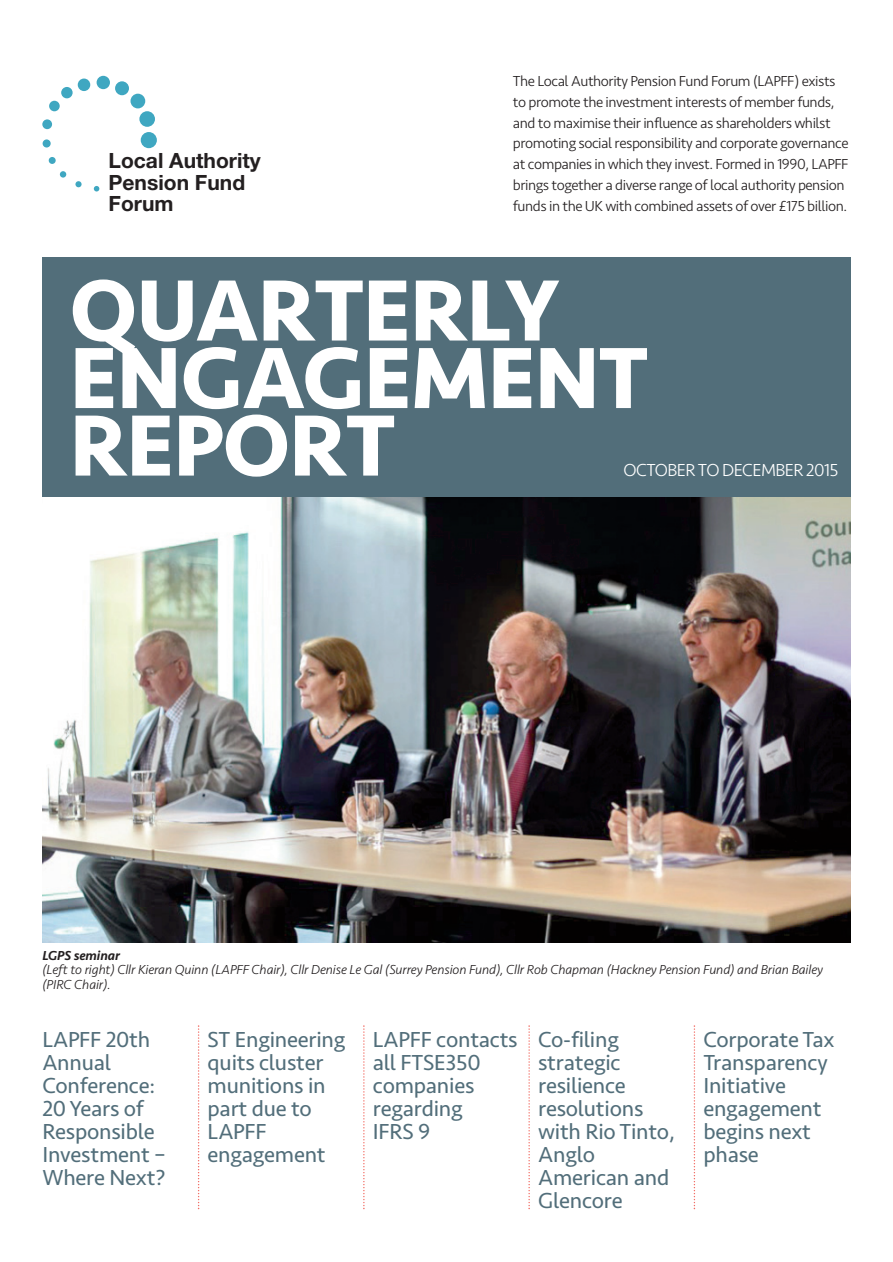
<style>
.page{position:relative;width:893px;height:1262px;background:#fff}
.page>*{position:absolute;margin:0;border:0;box-sizing:border-box;transform-origin:0 0}
.t1{font:700 90px/67.5px "Seravek";letter-spacing:-.01em;color:#fff}
.t2{font:22.5px/23.1px "Seravek";letter-spacing:-.01em;color:#526e7a}
.t3{font:700 21px/21.5px "Helvetica Neue";color:#231f20}
.t4{font:300 18px "Seravek";letter-spacing:-.03em;color:#fff}
.t5{font:300 15px/20.9px "Seravek";letter-spacing:-.03em;color:#231f20}
.t6{font:italic 300 13.5px/14.2px "Seravek";letter-spacing:-.01em;color:#231f20}
.t7{font:italic 500 13.5px "Seravek";letter-spacing:-.01em;color:#231f20}
</style>
<div class="page">
<div style="left:42px;top:257px;width:808px;height:255px;background:#526e7a"></div>
<img style="left:42px;top:497px;width:808px;height:445px">
<div style="left:141px;top:132px;width:16px;height:16px;background:#3fa7c1;border-radius:50%"></div>
<div style="left:139px;top:111px;width:16px;height:16px;background:#3fa7c1;border-radius:50%"></div>
<div style="left:130px;top:94px;width:15px;height:14px;background:#3fa7c1;border-radius:50%"></div>
<div style="left:115px;top:81px;width:14px;height:14px;background:#3fa7c1;border-radius:50%"></div>
<div style="left:97px;top:76px;width:13px;height:13px;background:#3fa7c1;border-radius:50%"></div>
<div style="left:78px;top:79px;width:12px;height:12px;background:#3fa7c1;border-radius:50%"></div>
<div style="left:61px;top:87px;width:12px;height:11px;background:#3fa7c1;border-radius:50%"></div>
<div style="left:49px;top:101px;width:11px;height:10px;background:#3fa7c1;border-radius:50%"></div>
<div style="left:42px;top:119px;width:10px;height:10px;background:#3fa7c1;border-radius:50%"></div>
<div style="left:43px;top:139px;width:8px;height:8px;background:#3fa7c1;border-radius:50%"></div>
<div style="left:49px;top:157px;width:7px;height:7px;background:#3fa7c1;border-radius:50%"></div>
<div style="left:60px;top:171px;width:6px;height:7px;background:#3fa7c1;border-radius:50%"></div>
<div style="left:75px;top:181px;width:7px;height:6px;background:#3fa7c1;border-radius:50%"></div>
<svg style="left:94px;top:186px;width:5px;height:5px"></svg>
<svg style="left:198px;top:1025px;width:1px;height:184px"></svg>
<svg style="left:363px;top:1025px;width:1px;height:184px"></svg>
<svg style="left:528px;top:1025px;width:2px;height:184px"></svg>
<svg style="left:693px;top:1025px;width:2px;height:184px"></svg>
<h3 class="t3" style="left:108px;top:152px;width:154px">Local Authority<br>Pension Fund<br>Forum</h3>
<p class="t5" style="left:513px;top:72px;width:337px">The Local Authority Pension Fund Forum (LAPFF) exists to promote the investment interests of member funds, and to maximise their influence as shareholders whilst promoting social responsibility and corporate governance at companies in which they invest. Formed in 1990, LAPFF brings together a diverse range of local authority pension funds in the UK with combined assets of over £175 billion.</p>
<h1 class="t1" style="left:70px;top:276px;width:580px">QUARTERLY<br>ENGAGEMENT<br>REPORT</h1>
<p class="t4" style="left:623px;top:463px;width:216px">OCTOBER TO DECEMBER 2015</p>
<p class="t7" style="left:42px;top:950px;width:79px">LGPS seminar</p>
<p class="t6" style="left:42px;top:963px;width:782px">(Left to right) Cllr Kieran Quinn (LAPFF Chair), Cllr Denise Le Gal (Surrey Pension Fund), Cllr Rob Chapman (Hackney Pension Fund) and Brian Bailey (PIRC Chair).</p>
<h2 class="t2" style="left:42px;top:1029px;width:125px">LAPFF 20th<br>Annual<br>Conference:<br>20 Years of<br>Responsible<br>Investment –<br>Where Next?</h2>
<h2 class="t2" style="left:207px;top:1029px;width:139px">ST Engineering quits cluster munitions in part due to<br>LAPFF engagement</h2>
<h2 class="t2" style="left:373px;top:1029px;width:146px">LAPFF contacts all FTSE350 companies regarding<br>IFRS 9</h2>
<h2 class="t2" style="left:538px;top:1029px;width:138px">Co-filing strategic resilience resolutions with Rio Tinto,<br>Anglo<br>American and<br>Glencore</h2>
<h2 class="t2" style="left:703px;top:1029px;width:133px">Corporate Tax<br>Transparency<br>Initiative engagement begins next phase</h2>
</div>
